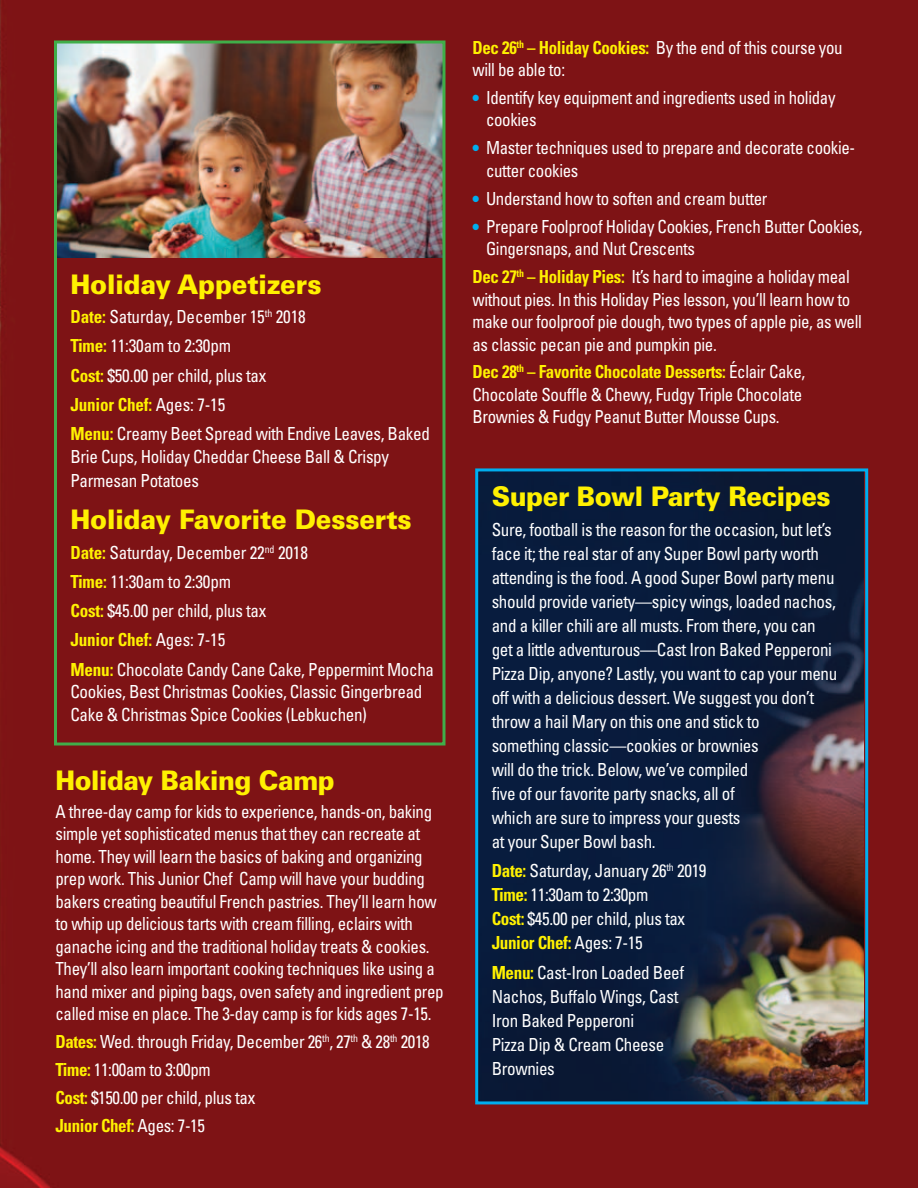
<style>
.page{position:relative;width:918px;height:1188px;background:#7e1315}
.page>*{position:absolute;margin:0;border:0;box-sizing:border-box;transform-origin:0 0}
.No_Spacing{font:900 27px "Univers";letter-spacing:-.02em;color:#fff101;scale:.95 1}
.No_Spacing-2{font:900 27px "Univers";letter-spacing:-.02em;color:#fff101;scale:.94 1}
.No_Spacing-3{font:condensed 18px/22.5px "Univers LT Std";letter-spacing:-.02em;color:#fff;scale:.94 1}
.No_Spacing-4{font:condensed 18px/24px "Univers LT Std";letter-spacing:-.02em;color:#fff;scale:.95 1}
.No_Spacing-5{font:700 condensed 18px "Univers LT Std";letter-spacing:-.015em;color:#fff101;scale:.95 1}
.No_Spacing-6{font:700 condensed 18px "Univers LT Std";letter-spacing:-.015em;color:#fff101;scale:.94 1}
.s1{font-weight:700;color:#fff101}
.s2{font-weight:400;color:#fff}
</style>
<div class="page">
<img style="left:479px;top:472px;width:385px;height:628px">
<img style="left:58px;top:44px;width:384px;height:214px">
<div style="left:54px;top:40px;width:392px;height:706px;border:3px solid #40ae49"></div>
<div style="left:475px;top:468px;width:393px;height:636px;border:3px solid #00aeef"></div>
<p class="No_Spacing" style="left:70px;top:267px;width:266px">Holiday Appetizers</p>
<p class="No_Spacing-4" style="left:70px;top:304px;width:249px"><span class="s1">Date:</span> Saturday, December 15<sup>th</sup> 2018</p>
<p class="No_Spacing-4" style="left:70px;top:334px;width:171px"><span class="s1">Time:</span> 11:30am to 2:30pm</p>
<p class="No_Spacing-4" style="left:70px;top:363px;width:208px"><span class="s1">Cost:</span> $50.00 per child, plus tax</p>
<p class="No_Spacing-5" style="left:70px;top:393px;width:164px">Junior Chef: <span class="s2">Ages: 7-15</span></p>
<p class="No_Spacing-4" style="left:70px;top:422px;width:380px;line-height:23.2px"><span class="s1">Menu:</span> Creamy Beet Spread with Endive Leaves, Baked<br>Brie Cups, Holiday Cheddar Cheese Ball &amp; Crispy<br>Parmesan Potatoes</p>
<p class="No_Spacing" style="left:70px;top:503px;width:361px">Holiday Favorite Desserts</p>
<p class="No_Spacing-4" style="left:70px;top:540px;width:251px"><span class="s1">Date:</span> Saturday, December 22<sup>nd</sup> 2018</p>
<p class="No_Spacing-4" style="left:70px;top:569px;width:171px"><span class="s1">Time:</span> 11:30am to 2:30pm</p>
<p class="No_Spacing-4" style="left:70px;top:598px;width:208px"><span class="s1">Cost:</span> $45.00 per child, plus tax</p>
<p class="No_Spacing-5" style="left:70px;top:629px;width:164px">Junior Chef: <span class="s2">Ages: 7-15</span></p>
<p class="No_Spacing-4" style="left:70px;top:658px;width:384px;line-height:22.5px"><span class="s1">Menu:</span> Chocolate Candy Cane Cake, Peppermint Mocha<br>Cookies, Best Christmas Cookies, Classic Gingerbread<br>Cake &amp; Christmas Spice Cookies (Lebkuchen)</p>
<p class="No_Spacing-2" style="left:56px;top:763px;width:299px">Holiday Baking Camp</p>
<p class="No_Spacing-3" style="left:56px;top:800px;width:415px">A three-day camp for kids to experience, hands-on, baking simple yet sophisticated menus that they can recreate at home. They will learn the basics of baking and organizing prep work. This Junior Chef Camp will have your budding bakers creating beautiful French pastries. They’ll learn how to whip up delicious tarts with cream filling, eclairs with ganache icing and the traditional holiday treats &amp; cookies.<br>They’ll also learn important cooking techniques like using a hand mixer and piping bags, oven safety and ingredient prep called mise en place. The 3-day camp is for kids ages 7-15.</p>
<p class="No_Spacing-3" style="left:56px;top:1030px;width:400px"><span class="s1">Dates:</span> Wed. through Friday, December 26<sup>th</sup>, 27<sup>th</sup> &amp; 28<sup>th</sup> 2018</p>
<p class="No_Spacing-3" style="left:56px;top:1058px;width:167px"><span class="s1">Time:</span> 11:00am to 3:00pm</p>
<p class="No_Spacing-3" style="left:56px;top:1086px;width:214px"><span class="s1">Cost:</span> $150.00 per child, plus tax</p>
<p class="No_Spacing-6" style="left:56px;top:1114px;width:161px">Junior Chef: <span class="s2">Ages: 7-15</span></p>
<p class="No_Spacing-3" style="left:472px;top:36px;width:395px"><span class="s1">Dec 26</span><sup>th</sup> <span class="s1">– Holiday Cookies:</span> By the end of this course you will be able to:</p>
<p class="No_Spacing-3" style="left:486px;top:86px;width:373px;text-indent:-14px"><sup>●</sup> Identify key equipment and ingredients used in holiday cookies</p>
<p class="No_Spacing-3" style="left:486px;top:136px;width:394px;text-indent:-14px"><sup>●</sup> Master techniques used to prepare and decorate cookie&shy;cutter cookies</p>
<p class="No_Spacing-3" style="left:472px;top:187px;width:315px"><sup>●</sup> Understand how to soften and cream butter</p>
<p class="No_Spacing-3" style="left:486px;top:215px;width:402px;text-indent:-14px"><sup>●</sup> Prepare Foolproof Holiday Cookies, French Butter Cookies,<br>Gingersnaps, and Nut Crescents</p>
<p class="No_Spacing-3" style="left:472px;top:265px;width:416px"><span class="s1">Dec 27</span><sup>th</sup> <span class="s1">– Holiday Pies:</span> It’s hard to imagine a holiday meal without pies. In this Holiday Pies lesson, you’ll learn how to make our foolproof pie dough, two types of apple pie, as well as classic pecan pie and pumpkin pie.</p>
<p class="No_Spacing-3" style="left:472px;top:361px;width:356px"><span class="s1">Dec 28</span><sup>th</sup> <span class="s1">– Favorite Chocolate Desserts:</span> Éclair Cake,<br>Chocolate Souffle &amp; Chewy, Fudgy Triple Chocolate<br>Brownies &amp; Fudgy Peanut Butter Mousse Cups.</p>
<p class="No_Spacing" style="left:492px;top:480px;width:358px">Super Bowl Party Recipes</p>
<p class="No_Spacing-4" style="left:492px;top:517px;width:365px">Sure, football is the reason for the occasion, but let’s face it; the real star of any Super Bowl party worth attending is the food. A good Super Bowl party menu should provide variety—spicy wings, loaded nachos, and a killer chili are all musts. From there, you can get a little adventurous—Cast Iron Baked Pepperoni Pizza Dip, anyone? Lastly, you want to cap your menu off with a delicious dessert. We suggest you don’t throw a hail Mary on this one and stick to<br>something classic—cookies or brownies<br>will do the trick. Below, we’ve compiled<br>five of our favorite party snacks, all of<br>which are sure to impress your guests<br>at your Super Bowl bash.</p>
<p class="No_Spacing-4" style="left:492px;top:859px;width:228px"><span class="s1">Date:</span> Saturday, January 26<sup>th</sup> 2019</p>
<p class="No_Spacing-4" style="left:492px;top:883px;width:167px"><span class="s1">Time:</span> 11:30am to 2:30pm</p>
<p class="No_Spacing-4" style="left:492px;top:907px;width:205px"><span class="s1">Cost:</span> $45.00 per child, plus tax</p>
<p class="No_Spacing-5" style="left:492px;top:932px;width:161px">Junior Chef: <span class="s2">Ages: 7-15</span></p>
<p class="No_Spacing-4" style="left:492px;top:960px;width:204px"><span class="s1">Menu:</span> Cast-Iron Loaded Beef<br>Nachos, Buffalo Wings, Cast<br>Iron Baked Pepperoni<br>Pizza Dip &amp; Cream Cheese<br>Brownies</p>
</div>
